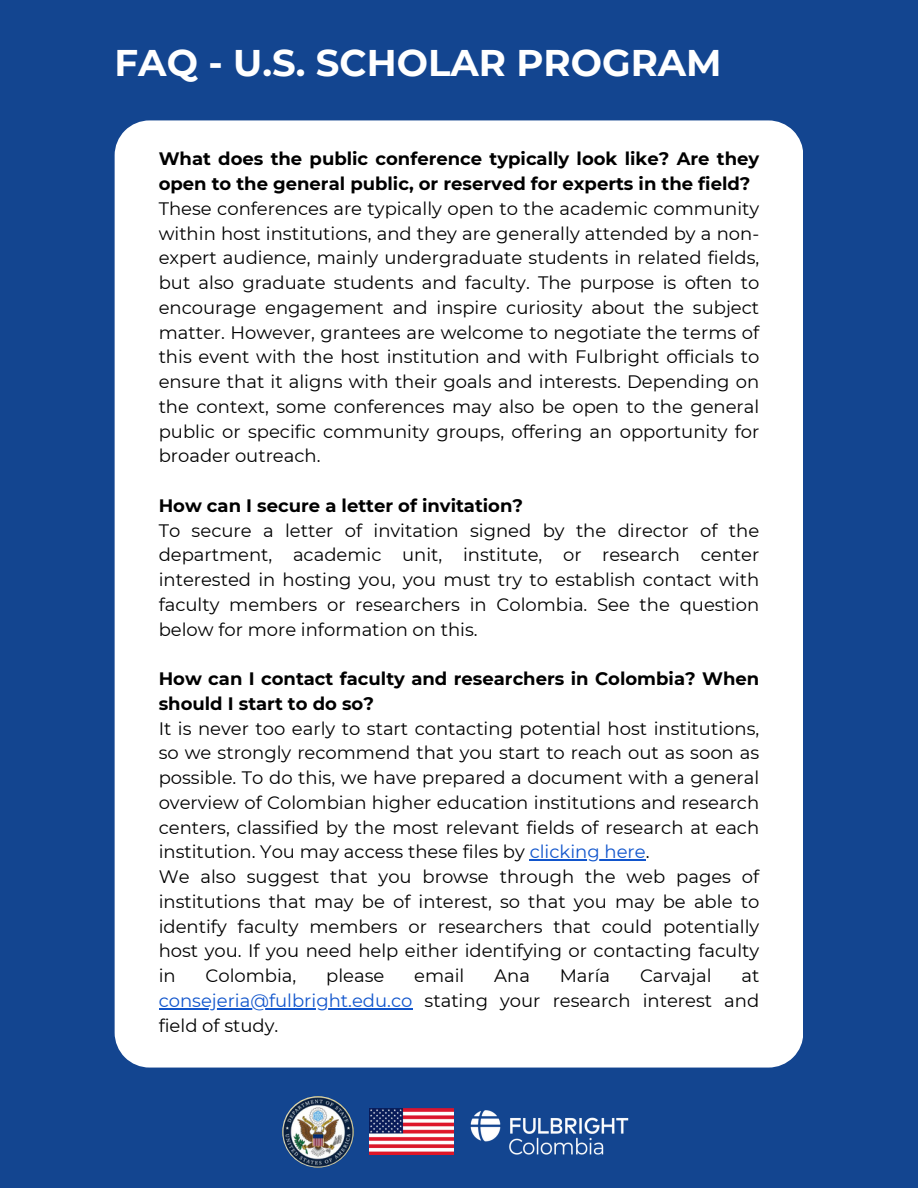
<style>
.page{position:relative;width:918px;height:1188px;background:#134590}
.page>*{position:absolute;margin:0;border:0;box-sizing:border-box;transform-origin:0 0}
.t1{font:700 37.05px "Montserrat";color:#fff}
.t2{font:18px/24.8px "Montserrat";color:#000;text-align:justify}
.t3{font:700 18px/24.8px "Montserrat";color:#000}
.s1{color:#15c}
</style>
<div class="page">
<img style="left:282px;top:1096px;width:72px;height:72px;border-radius:50%">
<img style="left:370px;top:1109px;width:83px;height:46px">
<img style="left:470px;top:1110px;width:159px;height:45px">
<div style="left:115px;top:120px;width:688px;height:947px;background:#fff"></div>
<hr style="left:530px;top:860px;width:116px;height:1px;background:#15c">
<hr style="left:159px;top:1008px;width:253px;height:1px;background:#15c">
<p class="t1" style="left:115px;top:40px;width:609px">FAQ - U.S. SCHOLAR PROGRAM</p>
<p class="t3" style="left:159px;top:147px;width:602px">What does the public conference typically look like? Are they open to the general public, or reserved for experts in the field?</p>
<p class="t2" style="left:159px;top:196px;width:602px">These conferences are typically open to the academic community within host institutions, and they are generally attended by a non&shy;expert audience, mainly undergraduate students in related fields, but also graduate students and faculty. The purpose is often to encourage engagement and inspire curiosity about the subject matter. However, grantees are welcome to negotiate the terms of this event with the host institution and with Fulbright officials to ensure that it aligns with their goals and interests. Depending on the context, some conferences may also be open to the general public or specific community groups, offering an opportunity for broader outreach.</p>
<p class="t3" style="left:159px;top:493px;width:366px">How can I secure a letter of invitation?</p>
<p class="t2" style="left:159px;top:518px;width:602px">To secure a letter of invitation signed by the director of the department, academic unit, institute, or research center interested in hosting you, you must try to establish contact with faculty members or researchers in Colombia. See the question below for more information on this.</p>
<p class="t3" style="left:159px;top:666px;width:602px">How can I contact faculty and researchers in Colombia? When should I start to do so?</p>
<p class="t2" style="left:159px;top:716px;width:602px">It is never too early to start contacting potential host institutions, so we strongly recommend that you start to reach out as soon as possible. To do this, we have prepared a document with a general overview of Colombian higher education institutions and research centers, classified by the most relevant fields of research at each institution. You may access these files by <span class="s1">clicking here</span>.</p>
<p class="t2" style="left:159px;top:864px;width:602px">We also suggest that you browse through the web pages of institutions that may be of interest, so that you may be able to identify faculty members or researchers that could potentially host you. If you need help either identifying or contacting faculty in</p>
<p class="t2" style="left:205px;top:963px;width:92px">Colombia,</p>
<p class="t2" style="left:326px;top:963px;width:60px">please</p>
<p class="t2" style="left:414px;top:963px;width:52px">email</p>
<p class="t2" style="left:494px;top:963px;width:37px">Ana</p>
<p class="t2" style="left:560px;top:963px;width:52px">María</p>
<p class="t2" style="left:640px;top:963px;width:73px">Carvajal</p>
<p class="t2" style="left:741px;top:963px;width:19px">at</p>
<p class="t2" style="left:159px;top:988px;width:602px"><span class="s1">consejeria@fulbright.edu.co</span> stating your research interest and field of study.</p>
</div>
